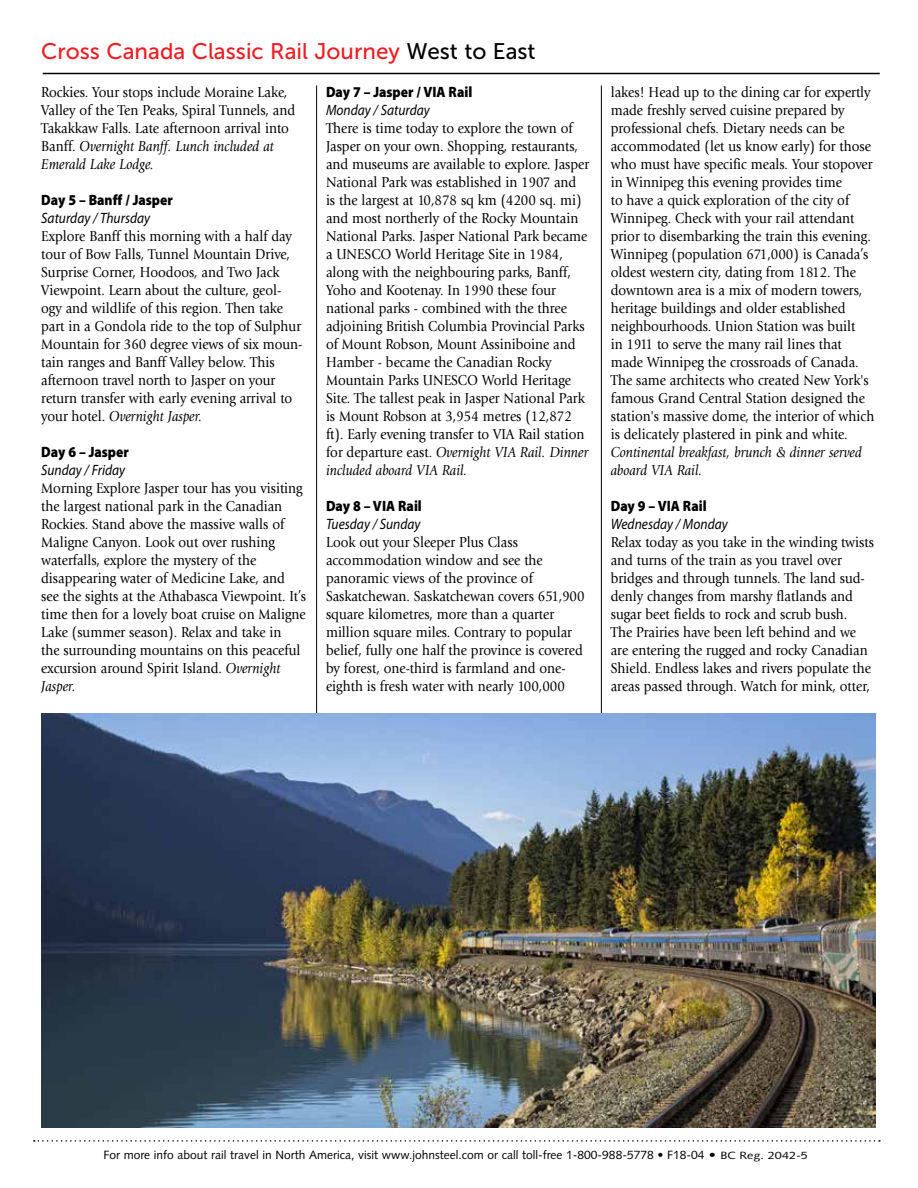
<style>
.page{position:relative;width:918px;height:1188px;background:#fff}
.page>*{position:absolute;margin:0;border:0;box-sizing:border-box;transform-origin:0 0}
.t1{font:22.5px "Museo Sans 500";color:#ed1d24}
.t2{font:15px/18px "Giovanni";color:#000;scale:.9 1}
.t3{font:italic 15px "Myriad Pro";color:#000;scale:.9 1}
.t4{font:900 15px "Myriad Pro";color:#000;scale:.9 1}
.t5{font:italic 15px/18px "Giovanni";color:#000;scale:.9 1}
.t6{font:12px "Syntax";color:#000}
.s1{color:#000}
.s2{font-style:italic}
.s3{font-size:10.5px}
</style>
<div class="page">
<hr style="left:316px;top:86px;width:1px;height:1041px;background:#000">
<hr style="left:601px;top:86px;width:1px;height:1041px;background:#000">
<svg style="left:34px;top:1140px;width:846px;height:2px"></svg>
<hr style="left:43px;top:73px;width:837px;height:1px;background:#000">
<img style="left:41px;top:714px;width:835px;height:413px">
<h1 class="t1" style="left:41px;top:39px;width:496px">Cross Canada Classic Rail Journey <span class="s1">West to East</span></h1>
<p class="t2" style="left:41px;top:83px;width:284px">Rockies. Your stops include Moraine Lake, Valley of the Ten Peaks, Spiral Tunnels, and Takakkaw Falls. Late afternoon arrival into Banff. <span class="s2">Overnight Banff. Lunch included at Emerald Lake Lodge.</span></p>
<p class="t4" style="left:41px;top:191px;width:148px">Day 5 – Banff / Jasper</p>
<p class="t3" style="left:41px;top:208px;width:123px">Saturday / Thursday</p>
<p class="t2" style="left:41px;top:227px;width:292px">Explore Banff this morning with a half day tour of Bow Falls, Tunnel Mountain Drive, Surprise Corner, Hoodoos, and Two Jack Viewpoint. Learn about the culture, geol&shy;ogy and wildlife of this region. Then take part in a Gondola ride to the top of Sulphur Mountain for 360 degree views of six moun&shy;tain ranges and Banff Valley below. This afternoon travel north to Jasper on your return transfer with early evening arrival to your hotel. <span class="s2">Overnight Jasper.</span></p>
<p class="t4" style="left:41px;top:443px;width:99px">Day 6 – Jasper</p>
<p class="t3" style="left:41px;top:460px;width:95px">Sunday / Friday</p>
<p class="t2" style="left:41px;top:479px;width:296px">Morning Explore Jasper tour has you visiting the largest national park in the Canadian Rockies. Stand above the massive walls of Maligne Canyon. Look out over rushing waterfalls, explore the mystery of the disappearing water of Medicine Lake, and see the sights at the Athabasca Viewpoint. It’s time then for a lovely boat cruise on Maligne Lake (summer season). Relax and take in<br>the surrounding mountains on this peaceful excursion around Spirit Island. <span class="s2">Overnight Jasper.</span></p>
<p class="t4" style="left:326px;top:83px;width:164px">Day 7 – Jasper / VIA Rail</p>
<p class="t3" style="left:326px;top:100px;width:117px">Monday / Saturday</p>
<p class="t2" style="left:326px;top:119px;width:294px">There is time today to explore the town of Jasper on your own. Shopping, restaurants, and museums are available to explore. Jasper National Park was established in 1907 and is the largest at 10,878 sq km (4200 sq. mi) and most northerly of the Rocky Mountain National Parks. Jasper National Park became a UNESCO World Heritage Site in 1984, along with the neighbouring parks, Banff, Yoho and Kootenay. In 1990 these four national parks - combined with the three adjoining British Columbia Provincial Parks of Mount Robson, Mount Assiniboine and Hamber - became the Canadian Rocky Mountain Parks UNESCO World Heritage Site. The tallest peak in Jasper National Park is Mount Robson at 3,954 metres (12,872 ft). Early evening transfer to VIA Rail station for departure east. <span class="s2">Overnight VIA Rail. Dinner included aboard VIA Rail.</span></p>
<p class="t4" style="left:326px;top:497px;width:108px">Day 8 – VIA Rail</p>
<p class="t3" style="left:326px;top:514px;width:106px">Tuesday / Sunday</p>
<p class="t2" style="left:326px;top:533px;width:289px">Look out your Sleeper Plus Class accommodation window and see the panoramic views of the province of Saskatchewan. Saskatchewan covers 651,900 square kilometres, more than a quarter million square miles. Contrary to popular belief, fully one half the province is covered by forest, one-third is farmland and one&shy;eighth is fresh water with nearly 100,000</p>
<p class="t2" style="left:611px;top:83px;width:294px">lakes! Head up to the dining car for expertly made freshly served cuisine prepared by professional chefs. Dietary needs can be accommodated (let us know early) for those who must have specific meals. Your stopover in Winnipeg this evening provides time<br>to have a quick exploration of the city of Winnipeg. Check with your rail attendant prior to disembarking the train this evening.<br>Winnipeg (population 671,000) is Canada’s oldest western city, dating from 1812. The downtown area is a mix of modern towers, heritage buildings and older established neighbourhoods. Union Station was built<br>in 1911 to serve the many rail lines that made Winnipeg the crossroads of Canada.<br>The same architects who created New York's famous Grand Central Station designed the station's massive dome, the interior of which is delicately plastered in pink and white.</p>
<p class="t5" style="left:611px;top:443px;width:281px">Continental breakfast, brunch &amp; dinner served aboard VIA Rail.</p>
<p class="t4" style="left:611px;top:497px;width:108px">Day 9 – VIA Rail</p>
<p class="t3" style="left:611px;top:514px;width:132px">Wednesday / Monday</p>
<p class="t2" style="left:611px;top:533px;width:294px">Relax today as you take in the winding twists and turns of the train as you travel over bridges and through tunnels. The land sud&shy;denly changes from marshy flatlands and sugar beet fields to rock and scrub bush.<br>The Prairies have been left behind and we are entering the rugged and rocky Canadian Shield. Endless lakes and rivers populate the areas passed through. Watch for mink, otter,</p>
<p class="t6" style="left:103px;top:1148px;width:706px">For more info about rail travel in North America, visit www.johnsteel.com or call toll-free 1-800-988-5778 • F18-04 • <span class="s3">BC Reg. 2042-5</span></p>
</div>
